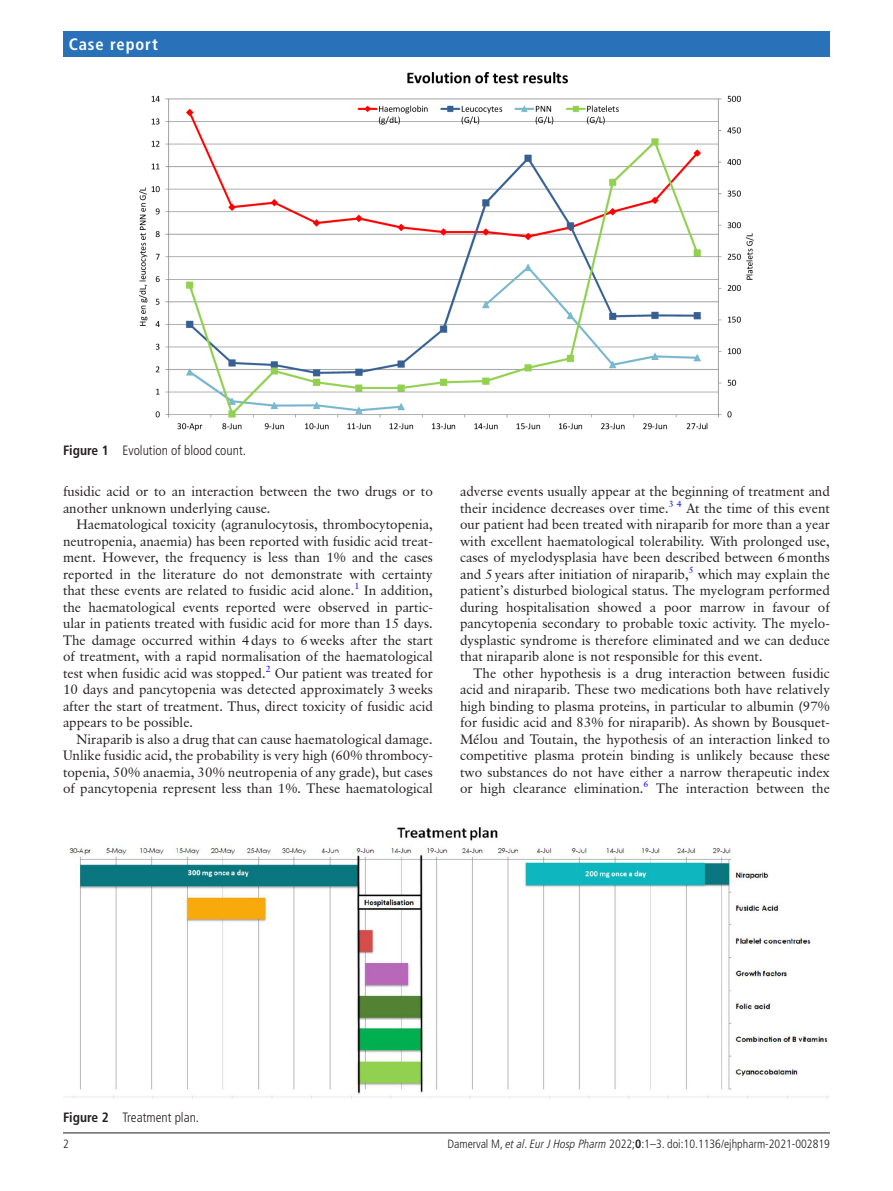
<style>
.page{position:relative;width:893px;height:1191px;background:#fff}
.page>*{position:absolute;margin:0;border:0;box-sizing:border-box;transform-origin:0 0}
.t1{font:700 condensed 16.5px "Frutiger LT Pro";letter-spacing:.055em;color:#fff}
.t2{font:13.5px/16.5px "Classical Garamond BT";color:#231f20;text-align:justify}
.t3{font:300 condensed 13.5px "Frutiger LT Pro";color:#231f20}
.t4{font:300 condensed 12px "Frutiger LT Pro";color:#231f20}
.s1{font-weight:700}
.s2{font-style:italic}
</style>
<div class="page">
<hr style="left:63px;top:1132px;width:767px;height:1px;background:#231f20">
<div style="left:63px;top:31px;width:767px;height:25px;background:#2972b9"></div>
<img style="left:140px;top:72px;width:613px;height:359px">
<img style="left:64px;top:827px;width:766px;height:271px">
<p class="t1" style="left:69px;top:34px;width:91px">Case report</p>
<p class="t3" style="left:63px;top:442px;width:184px"><span class="s1">Figure 1</span> Evolution of blood count.</p>
<p class="t2" style="left:63px;top:483px;width:371px">fusidic acid or to an interaction between the two drugs or to another unknown underlying cause.</p>
<p class="t2" style="left:63px;top:516px;width:371px;text-indent:14px">Haematological toxicity (agranulocytosis, thrombocytopenia, neutropenia, anaemia) has been reported with fusidic acid treat&shy;ment. However, the frequency is less than 1% and the cases reported in the literature do not demonstrate with certainty that these events are related to fusidic acid alone.<sup>1</sup> In addition, the haematological events reported were observed in partic&shy;ular in patients treated with fusidic acid for more than 15 days.<br>The damage occurred within 4days to 6weeks after the start of treatment, with a rapid normalisation of the haematological test when fusidic acid was stopped.<sup>2</sup> Our patient was treated for 10 days and pancytopenia was detected approximately 3weeks after the start of treatment. Thus, direct toxicity of fusidic acid appears to be possible.</p>
<p class="t2" style="left:63px;top:730px;width:371px;text-indent:14px">Niraparib is also a drug that can cause haematological damage.<br>Unlike fusidic acid, the probability is very high (60% thrombocy&shy;topenia, 50% anaemia, 30% neutropenia of any grade), but cases of pancytopenia represent less than 1%. These haematological</p>
<p class="t2" style="left:460px;top:483px;width:371px">adverse events usually appear at the beginning of treatment and their incidence decreases over time.<sup>3</sup> <sup>4</sup> At the time of this event our patient had been treated with niraparib for more than a year with excellent haematological tolerability. With prolonged use, cases of myelodysplasia have been described between 6months and 5years after initiation of niraparib,<sup>5</sup> which may explain the patient’s disturbed biological status. The myelogram performed during hospitalisation showed a poor marrow in favour of pancytopenia secondary to probable toxic activity. The myelo&shy;dysplastic syndrome is therefore eliminated and we can deduce that niraparib alone is not responsible for this event.</p>
<p class="t2" style="left:460px;top:664px;width:371px;text-indent:14px">The other hypothesis is a drug interaction between fusidic acid and niraparib. These two medications both have relatively high binding to plasma proteins, in particular to albumin (97% for fusidic acid and 83% for niraparib). As shown by Bousquet-Mélou and Toutain, the hypothesis of an interaction linked to competitive plasma protein binding is unlikely because these two substances do not have either a narrow therapeutic index or high clearance elimination.<sup>6</sup> The interaction between the</p>
<p class="t3" style="left:63px;top:1109px;width:138px"><span class="s1">Figure 2</span> Treatment plan.</p>
<p class="t4" style="left:63px;top:1136px;width:7px">2</p>
<p class="t4" style="left:447px;top:1136px;width:384px">Damerval M, <span class="s2">et al</span>. <span class="s2">Eur J Hosp Pharm</span> 2022;<span class="s1">0</span>:1–3. doi:10.1136/ejhpharm-2021-002819</p>
</div>
